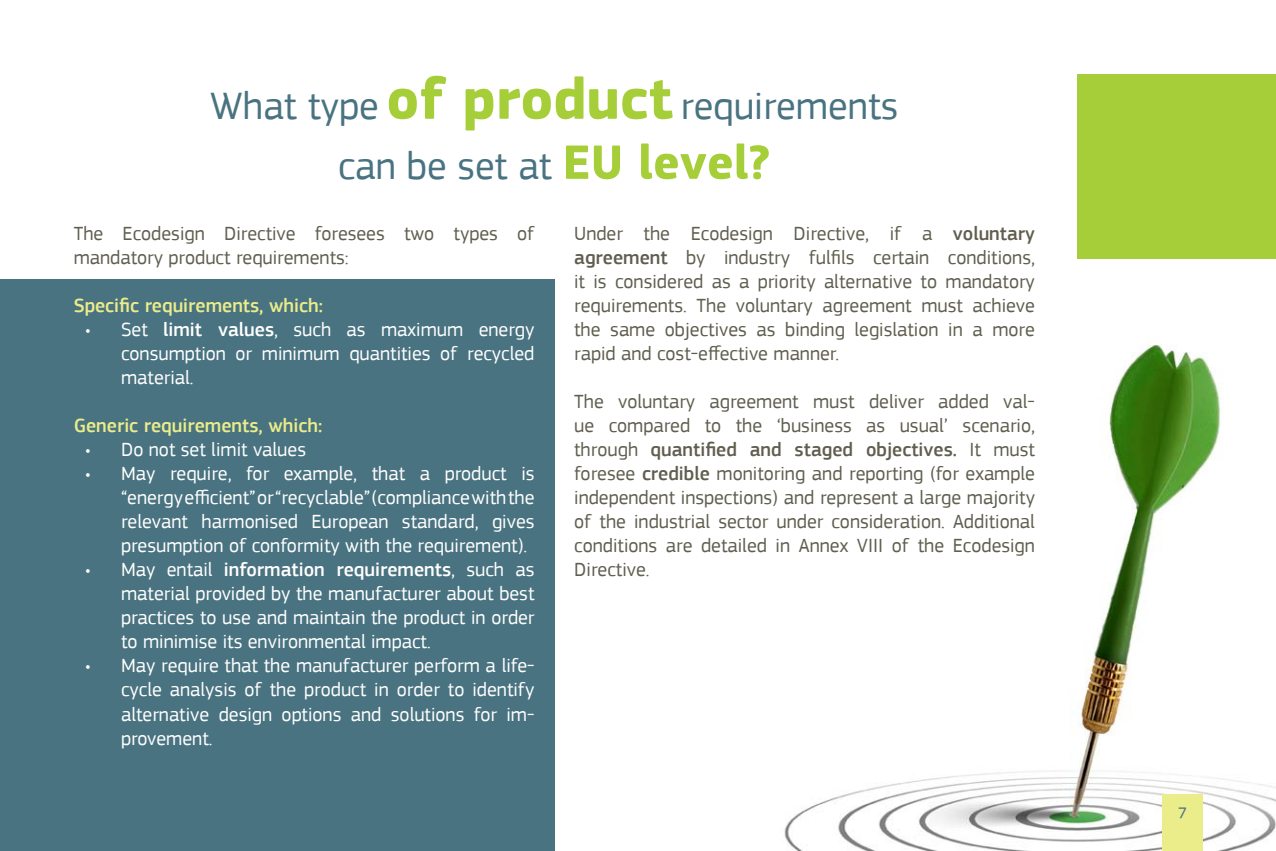
<style>
.page{position:relative;width:1276px;height:851px;background:#fff}
.page>*{position:absolute;margin:0;border:0;box-sizing:border-box;transform-origin:0 0}
.t1{font:40px/60px "PF Square Sans Pro";color:#4a7381;text-align:center}
.t2{font:20px/24px "PF Square Sans Pro";color:#605e4f;text-align:justify}
.t3{font:20px/24px "PF Square Sans Pro";color:#fff;text-align:justify}
.t4{font:500 20px "PF Square Sans Pro";color:#ebed8a}
.t5{font:16px "PF Square Sans Pro";color:#4a7381}
.s1{font-weight:700;font-size:60px;color:#a6ce39}
.s2{font-weight:700;font-size:50px;color:#a6ce39}
.s3{font-weight:500}
</style>
<div class="page">
<img style="left:784px;top:344px;width:492px;height:506px">
<div style="left:0;top:279px;width:554px;height:571px;background:#4a7381"></div>
<div style="left:1162px;top:794px;width:40px;height:56px;background:#ebed8a"></div>
<div style="left:1077px;top:74px;width:199px;height:185px;background:#a6ce39"></div>
<p class="t1" style="left:210px;top:76px;width:689px">What type <span class="s1">of product</span> requirements can be set at <span class="s2">EU level?</span></p>
<p class="t2" style="left:74px;top:222px;width:462px">The Ecodesign Directive foresees two types of mandatory product requirements:</p>
<p class="t4" style="left:74px;top:294px;width:251px">Specific requirements, which:</p>
<p class="t3" style="left:121px;top:318px;width:415px;text-indent:-36px">• Set <span class="s3">limit values</span>, such as maximum energy consumption or minimum quantities of recycled material.</p>
<p class="t4" style="left:74px;top:414px;width:250px">Generic requirements, which:</p>
<p class="t3" style="left:85px;top:438px;width:222px">• Do not set limit values</p>
<p class="t3" style="left:121px;top:462px;width:415px;text-indent:-36px">• May require, for example, that a product is “energy efficient” or “recyclable” (compliance with the relevant harmonised European standard, gives presumption of conformity with the requirement).</p>
<p class="t3" style="left:121px;top:558px;width:415px;text-indent:-36px">• May entail <span class="s3">information requirements</span>, such as material provided by the manufacturer about best practices to use and maintain the product in order to minimise its environmental impact.</p>
<p class="t3" style="left:121px;top:654px;width:415px;text-indent:-36px">• May require that the manufacturer perform a life&shy;cycle analysis of the product in order to identify alternative design options and solutions for im&shy;provement.</p>
<p class="t2" style="left:574px;top:222px;width:462px">Under the Ecodesign Directive, if a <span class="s3">voluntary agreement</span> by industry fulfils certain conditions, it is considered as a priority alternative to mandatory requirements. The voluntary agreement must achieve the same objectives as binding legislation in a more rapid and cost-effective manner.</p>
<p class="t2" style="left:574px;top:390px;width:462px">The voluntary agreement must deliver added val&shy;ue compared to the ‘business as usual’ scenario, through <span class="s3">quantified and staged objectives.</span> It must foresee <span class="s3">credible</span> monitoring and reporting (for example independent inspections) and represent a large majority of the industrial sector under consideration. Additional conditions are detailed in Annex VIII of the Ecodesign Directive.</p>
<p class="t5" style="left:1178px;top:802px;width:10px">7</p>
</div>
